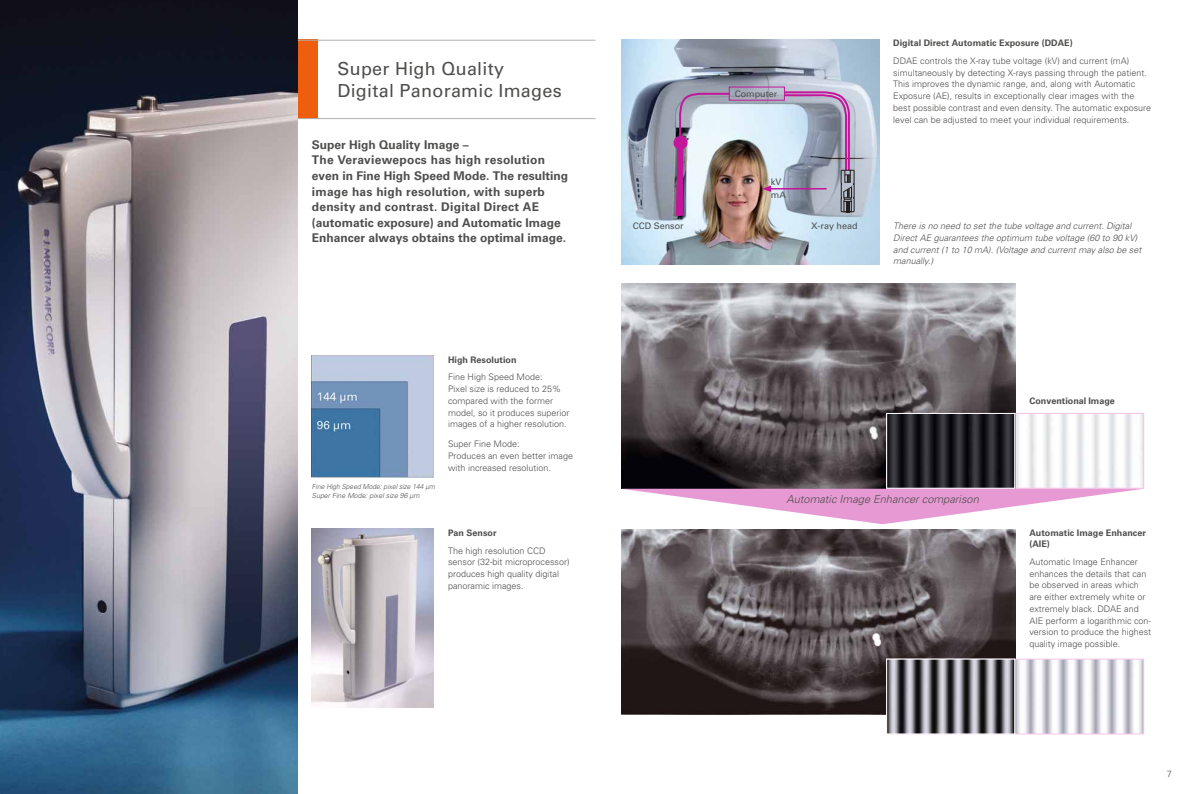
<style>
.page{position:relative;width:1191px;height:794px;background:#fff}
.page>*{position:absolute;margin:0;border:0;box-sizing:border-box;transform-origin:0 0}
.t1{font:18px/22px "Univers";letter-spacing:.015em;color:#4e4e4d}
.t2{font:700 12px/15.6px "Univers";color:#4e4e4d}
.t3{font:italic 300 11px "Univers";color:#4e4e4d}
.t4{font:300 9px/11.7px "Univers";color:#4e4e4d}
.t5{font:italic 300 9px/11.7px "Univers";color:#4e4e4d}
.t6{font:700 9px/11.7px "Univers";color:#4e4e4d}
.t7{font:9px/13px "Univers";color:#4e4e4d}
.t8{font:italic 300 7px/9.1px "Univers";color:#4e4e4d;scale:.95 1}
</style>
<div class="page">
<img style="left:0;top:0;width:298px;height:794px">
<img style="left:312px;top:355px;width:122px;height:123px">
<img style="left:312px;top:528px;width:122px;height:179px">
<img style="left:621px;top:40px;width:258px;height:224px">
<img style="left:621px;top:283px;width:394px;height:129px">
<img style="left:621px;top:529px;width:394px;height:185px">
<svg style="left:885px;top:658px;width:259px;height:77px"></svg>
<svg style="left:621px;top:412px;width:523px;height:112px"></svg>
<svg style="left:677px;top:92px;width:54px;height:47px;background:#c6c4d5"></svg>
<svg style="left:782px;top:90px;width:73px;height:123px;background:#a1a1b6"></svg>
<div style="left:674px;top:136px;width:13px;height:13px;border:2px solid #c3169a;border-radius:50%"></div>
<div style="left:674px;top:137px;width:12px;height:11px;background:#c3169a;border-radius:50%"></div>
<div style="left:673px;top:136px;width:14px;height:13px;border:2px solid #c3169a;border-radius:50%"></div>
<svg style="left:675px;top:146px;width:10px;height:71px"></svg>
<div style="left:677px;top:147px;width:6px;height:69px;border:2px solid #c3169a"></div>
<div style="left:298px;top:40px;width:19px;height:79px;background:#ee5e0e"></div>
<hr style="left:298px;top:118px;width:297px;height:1px;background:#afb0b0">
<hr style="left:298px;top:40px;width:297px;height:1px;background:#afb0b0">
<hr style="left:768px;top:188px;width:58px;height:1px;background:#c3169a">
<svg style="left:762px;top:185px;width:9px;height:7px"></svg>
<div style="left:728px;top:87px;width:57px;height:14px;border:1px solid #c3169a"></div>
<h1 class="t1" style="left:337px;top:59px;width:226px">Super High Quality<br>Digital Panoramic Images</h1>
<p class="t2" style="left:312px;top:138px;width:258px">Super High Quality Image –<br>The Veraviewepocs has high resolution even in Fine High Speed Mode. The resulting image has high resolution, with superb density and contrast. Digital Direct AE (automatic exposure) and Automatic Image Enhancer always obtains the optimal image.</p>
<p class="t8" style="left:312px;top:482px;width:131px">Fine High Speed Mode: pixel size 144 µm<br>Super Fine Mode: pixel size 96 µm</p>
<p class="t6" style="left:448px;top:354px;width:70px">High Resolution</p>
<p class="t4" style="left:448px;top:372px;width:123px">Fine High Speed Mode:<br>Pixel size is reduced to 25% compared with the former model, so it produces superior images of a higher resolution.</p>
<p class="t4" style="left:448px;top:439px;width:127px">Super Fine Mode:<br>Produces an even better image with increased resolution.</p>
<p class="t6" style="left:448px;top:528px;width:50px">Pan Sensor</p>
<p class="t4" style="left:448px;top:545px;width:123px">The high resolution CCD sensor (32-bit microprocessor) produces high quality digital panoramic images.</p>
<p class="t7" style="left:734px;top:88px;width:44px">Computer</p>
<p class="t7" style="left:771px;top:176px;width:16px">kV mA</p>
<p class="t7" style="left:633px;top:220px;width:52px">CCD Sensor</p>
<p class="t7" style="left:811px;top:220px;width:48px">X-ray head</p>
<p class="t6" style="left:893px;top:38px;width:181px">Digital Direct Automatic Exposure (DDAE)</p>
<p class="t4" style="left:893px;top:56px;width:259px">DDAE controls the X-ray tube voltage (kV) and current (mA) simultaneously by detecting X-rays passing through the patient.<br>This improves the dynamic range, and, along with Automatic Exposure (AE), results in exceptionally clear images with the best possible contrast and even density. The automatic exposure level can be adjusted to meet your individual requirements.</p>
<p class="t5" style="left:893px;top:221px;width:250px">There is no need to set the tube voltage and current. Digital Direct AE guarantees the optimum tube voltage (60 to 90 kV) and current (1 to 10 mA). (Voltage and current may also be set manually.)</p>
<p class="t3" style="left:786px;top:494px;width:194px">Automatic Image Enhancer comparison</p>
<p class="t6" style="left:1029px;top:396px;width:87px">Conventional Image</p>
<p class="t6" style="left:1029px;top:527px;width:118px">Automatic Image Enhancer (AIE)</p>
<p class="t4" style="left:1029px;top:557px;width:123px">Automatic Image Enhancer enhances the details that can be observed in areas which are either extremely white or extremely black. DDAE and<br>AIE perform a logarithmic con&shy;version to produce the highest quality image possible.</p>
<p class="t4" style="left:1166px;top:769px;width:7px">7</p>
</div>
